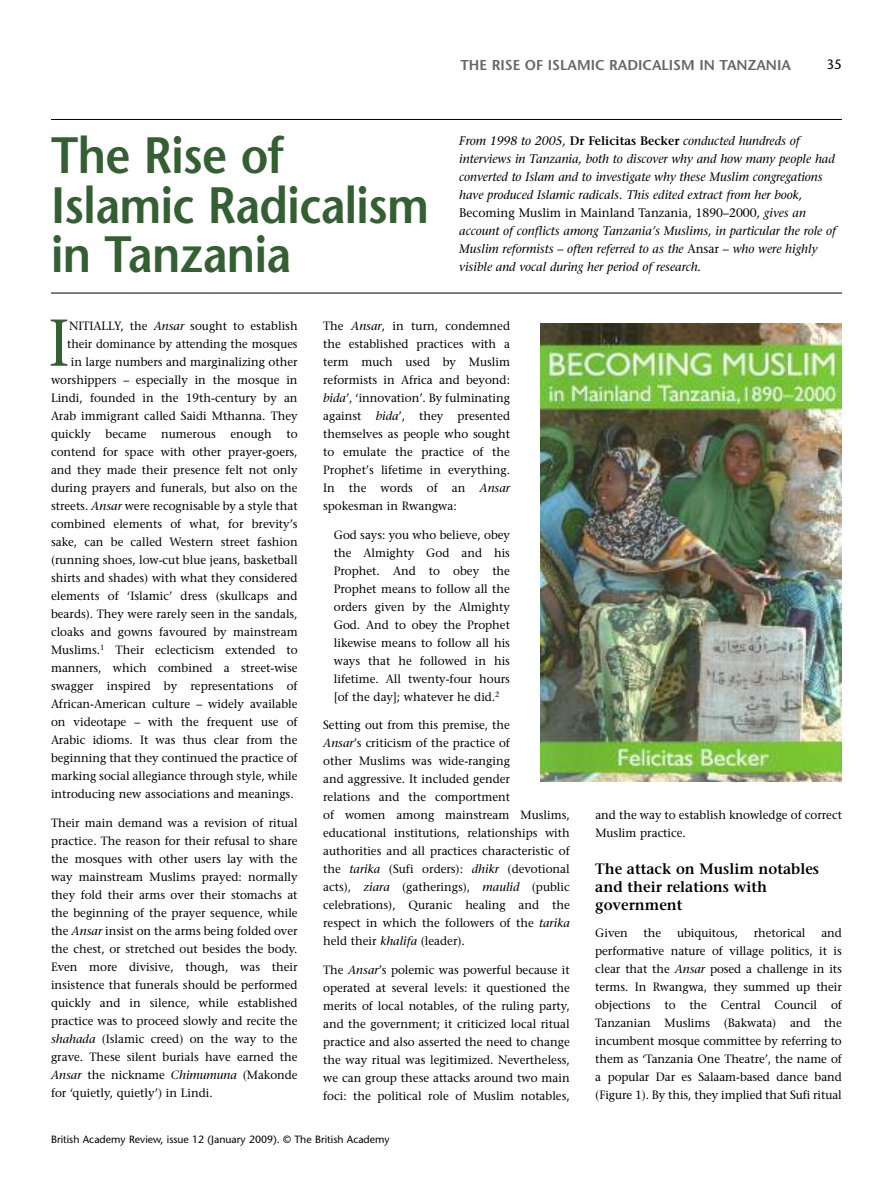
<style>
.page{position:relative;width:893px;height:1191px;background:#fff}
.page>*{position:absolute;margin:0;border:0;box-sizing:border-box;transform-origin:0 0}
.t1{font:66px "Stone Serif";color:#345f32;scale:.94 1}
.t2{font:600 51px/49.5px "Stone Sans";letter-spacing:-.015em;color:#345f32;scale:.9 1}
.t3{font:600 15px/18px "Stone Serif";color:#000}
.t4{font:600 14.25px "Stone Sans";color:#666}
.t5{font:13.5px "Stone Sans";color:#000}
.t6{font:italic 12.3px/18px "Stone Serif";color:#000}
.t7{font:12px/18px "Stone Serif";color:#000;text-align:justify}
.t8{font:12px "Stone Serif";color:#000;scale:.95 1}
.t9{font:10.5px "Stone Sans";color:#000}
.s1{font-weight:600;font-style:normal}
.s2{font-style:normal}
.s3{font-style:italic}
</style>
<div class="page">
<hr style="left:51px;top:119px;width:791px;height:1px;background:#000">
<hr style="left:51px;top:293px;width:791px;height:1px;background:#000">
<img style="left:540px;top:323px;width:302px;height:458px">
<h2 class="t2" style="left:51px;top:136px;width:422px">The Rise of<br>Islamic Radicalism in Tanzania</h2>
<p class="t4" style="left:460px;top:60px;width:332px">THE RISE OF ISLAMIC RADICALISM IN TANZANIA</p>
<p class="t5" style="left:826px;top:60px;width:17px">35</p>
<p class="t6" style="left:459px;top:133px;width:378px">From 1998 to 2005, <span class="s1">Dr Felicitas Becker</span> conducted hundreds of interviews in Tanzania, both to discover why and how many people had converted to Islam and to investigate why these Muslim congregations have produced Islamic radicals. This edited extract from her book, <span class="s2">Becoming Muslim in Mainland Tanzania, 1890–2000</span>, gives an account of conflicts among Tanzania’s Muslims, in particular the role of Muslim reformists – often referred to as the <span class="s2">Ansar</span> – who were highly visible and vocal during her period of research.</p>
<h1 class="t1" style="left:48px;top:317px;width:25px">I</h1>
<p class="t7" style="left:69px;top:318px;width:230px">NITIALLY, the <span class="s3">Ansar</span> sought to establish</p>
<p class="t8" style="left:67px;top:339px;width:244px">their dominance by attending the mosques</p>
<p class="t7" style="left:71px;top:354px;width:228px">in large numbers and marginalizing other</p>
<p class="t7" style="left:51px;top:372px;width:248px">worshippers – especially in the mosque in</p>
<p class="t7" style="left:51px;top:390px;width:248px">Lindi, founded in the 19th-century by an</p>
<p class="t7" style="left:51px;top:408px;width:248px">Arab immigrant called Saidi Mthanna. They</p>
<p class="t7" style="left:51px;top:426px;width:248px">quickly became numerous enough to</p>
<p class="t7" style="left:51px;top:444px;width:248px">contend for space with other prayer-goers,</p>
<p class="t7" style="left:51px;top:462px;width:248px">and they made their presence felt not only</p>
<p class="t7" style="left:51px;top:480px;width:248px">during prayers and funerals, but also on the</p>
<p class="t7" style="left:51px;top:498px;width:248px">streets. <span class="s3">Ansar</span> were recognisable by a style that</p>
<p class="t7" style="left:51px;top:516px;width:248px">combined elements of what, for brevity’s</p>
<p class="t7" style="left:51px;top:534px;width:248px">sake, can be called Western street fashion</p>
<p class="t7" style="left:51px;top:552px;width:248px">(running shoes, low-cut blue jeans, basketball</p>
<p class="t7" style="left:51px;top:570px;width:248px">shirts and shades) with what they considered</p>
<p class="t7" style="left:51px;top:588px;width:248px">elements of ‘Islamic’ dress (skullcaps and</p>
<p class="t7" style="left:51px;top:606px;width:248px">beards). They were rarely seen in the sandals,</p>
<p class="t7" style="left:51px;top:624px;width:248px">cloaks and gowns favoured by mainstream</p>
<p class="t7" style="left:51px;top:642px;width:248px">Muslims.<sup>1</sup> Their eclecticism extended to</p>
<p class="t7" style="left:51px;top:660px;width:248px">manners, which combined a street-wise</p>
<p class="t7" style="left:51px;top:678px;width:248px">swagger inspired by representations of</p>
<p class="t7" style="left:51px;top:696px;width:248px">African-American culture – widely available</p>
<p class="t7" style="left:51px;top:714px;width:248px">on videotape – with the frequent use of</p>
<p class="t7" style="left:51px;top:732px;width:248px">Arabic idioms. It was thus clear from the</p>
<p class="t7" style="left:51px;top:750px;width:248px">beginning that they continued the practice of</p>
<p class="t7" style="left:51px;top:768px;width:248px">marking social allegiance through style, while</p>
<p class="t7" style="left:51px;top:786px;width:244px">introducing new associations and meanings.</p>
<p class="t7" style="left:51px;top:815px;width:248px">Their main demand was a revision of ritual practice. The reason for their refusal to share the mosques with other users lay with the way mainstream Muslims prayed: normally they fold their arms over their stomachs at the beginning of the prayer sequence, while the <span class="s3">Ansar</span> insist on the arms being folded over the chest, or stretched out besides the body.<br>Even more divisive, though, was their insistence that funerals should be performed quickly and in silence, while established practice was to proceed slowly and recite the <span class="s3">shahada</span> (Islamic creed) on the way to the grave. These silent burials have earned the <span class="s3">Ansar</span> the nickname <span class="s3">Chimumuna</span> (Makonde for ‘quietly, quietly’) in Lindi.</p>
<p class="t7" style="left:323px;top:318px;width:188px">The <span class="s3">Ansar</span>, in turn, condemned the established practices with a term much used by Muslim reformists in Africa and beyond: <span class="s3">bida</span>’, ‘innovation’. By fulminating against <span class="s3">bida</span>’, they presented themselves as people who sought to emulate the practice of the Prophet’s lifetime in everything.<br>In the words of an <span class="s3">Ansar </span>spokesman in Rwangwa:</p>
<p class="t7" style="left:334px;top:527px;width:178px">God says: you who believe, obey the Almighty God and his Prophet. And to obey the Prophet means to follow all the orders given by the Almighty God. And to obey the Prophet likewise means to follow all his ways that he followed in his lifetime. All twenty-four hours [of the day]; whatever he did.<sup>2</sup></p>
<p class="t7" style="left:323px;top:717px;width:248px;text-align:left">Setting out from this premise, the<br><span class="s3">Ansar</span>’s criticism of the practice of<br>other Muslims was wide-ranging<br>and aggressive. It included gender<br>relations and the comportment<br>of women among mainstream Muslims, educational institutions, relationships with authorities and all practices characteristic of the <span class="s3">tarika</span> (Sufi orders): <span class="s3">dhikr</span> (devotional acts), <span class="s3">ziara</span> (gatherings), <span class="s3">maulid</span> (public celebrations), Quranic healing and the respect in which the followers of the <span class="s3">tarika </span>held their <span class="s3">khalifa</span> (leader).</p>
<p class="t7" style="left:323px;top:962px;width:248px">The <span class="s3">Ansar</span>’s polemic was powerful because it operated at several levels: it questioned the merits of local notables, of the ruling party, and the government; it criticized local ritual practice and also asserted the need to change the way ritual was legitimized. Nevertheless, we can group these attacks around two main foci: the political role of Muslim notables,</p>
<p class="t9" style="left:51px;top:1135px;width:340px">British Academy Review, issue 12 (January 2009). © The British Academy</p>
<p class="t7" style="left:595px;top:807px;width:248px">and the way to establish knowledge of correct<br>Muslim practice.</p>
<p class="t3" style="left:595px;top:861px;width:225px">The attack on Muslim notables and their relations with government</p>
<p class="t7" style="left:595px;top:925px;width:34px">Given</p>
<p class="t7" style="left:644px;top:925px;width:19px">the</p>
<p class="t7" style="left:677px;top:925px;width:62px">ubiquitous,</p>
<p class="t7" style="left:754px;top:925px;width:53px">rhetorical</p>
<p class="t7" style="left:595px;top:925px;width:248px;text-indent:226px">and performative nature of village politics, it is clear that the <span class="s3">Ansar</span> posed a challenge in its terms. In Rwangwa, they summed up their objections to the Central Council of Tanzanian Muslims (Bakwata) and the incumbent mosque committee by referring to them as ‘Tanzania One Theatre’, the name of a popular Dar es Salaam-based dance band (Figure 1). By this, they implied that Sufi ritual</p>
</div>
